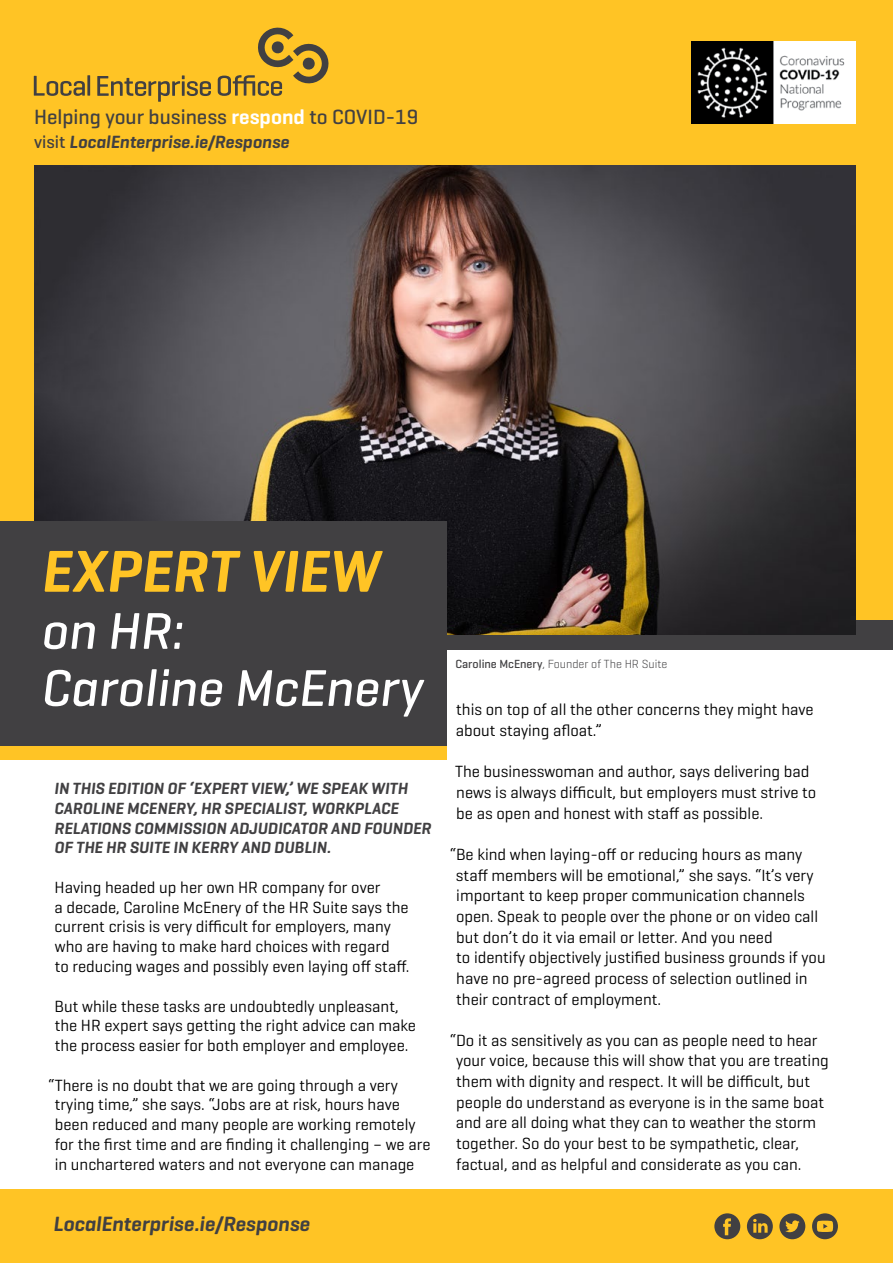
<style>
.page{position:relative;width:893px;height:1263px;background:#fff}
.page>*{position:absolute;margin:0;border:0;box-sizing:border-box;transform-origin:0 0}
.t1{font:italic 600 60px "Geogrotesque";color:#ffc425}
.t2{font:italic 500 52.5px/57px "Geogrotesque";color:#fff}
.t3{font:500 21px "Geogrotesque";color:#414042}
.t4{font:italic 600 21px "Geogrotesque";color:#414042}
.t5{font:italic 600 18px "Geogrotesque";color:#414042}
.t6{font:16.5px/20.7px "Geogrotesque";color:#000}
.t7{font:italic 600 16.5px/19.8px "Geogrotesque";color:#414042}
.t8{font:300 12px "Geogrotesque";color:#414042}
.s1{font-weight:600;color:#fff}
.s2{font-weight:500;font-style:normal}
.s3{font-weight:500}
</style>
<div class="page">
<div style="left:0;top:0;width:893px;height:636px;background:#ffc425"></div>
<div style="left:402px;top:620px;width:491px;height:30px;background:#414042"></div>
<img style="left:34px;top:166px;width:822px;height:469px">
<div style="left:0;top:1189px;width:893px;height:74px;background:#ffc425"></div>
<svg style="left:714px;top:1213px;width:26px;height:26px"></svg>
<svg style="left:747px;top:1213px;width:26px;height:26px"></svg>
<svg style="left:779px;top:1213px;width:26px;height:26px"></svg>
<svg style="left:812px;top:1213px;width:26px;height:26px"></svg>
<div style="left:0;top:521px;width:447px;height:225px;background:#414042"></div>
<div style="left:0;top:746px;width:447px;height:14px;background:#ffc425"></div>
<svg style="left:34px;top:76px;width:51px;height:20px"></svg>
<hr style="left:87px;top:75px;width:3px;height:21px;background:#414042">
<svg style="left:97px;top:75px;width:114px;height:27px"></svg>
<svg style="left:218px;top:27px;width:111px;height:69px"></svg>
<img style="left:692px;top:42px;width:164px;height:82px">
<p class="t3" style="left:34px;top:104px;width:386px">Helping your business <span class="s1">respond</span> to COVID-19</p>
<p class="t5" style="left:34px;top:131px;width:257px"><span class="s2">visit</span> LOCALENTERPRISE.IE/RESPONSE</p>
<h1 class="t1" style="left:40px;top:534px;width:340px">EXPERT VIEW</h1>
<h2 class="t2" style="left:40px;top:601px;width:383px">on HR:<br>Caroline McEnery</h2>
<p class="t7" style="left:54px;top:778px;width:379px">IN THIS EDITION OF ‘EXPERT VIEW,’ WE SPEAK WITH CAROLINE MCENERY, HR SPECIALIST, WORKPLACE RELATIONS COMMISSION ADJUDICATOR AND FOUNDER OF THE HR SUITE IN KERRY AND DUBLIN.</p>
<p class="t6" style="left:54px;top:877px;width:357px;line-height:19.8px">Having headed up her own HR company for over<br>a decade, Caroline McEnery of the HR Suite says the current crisis is very difficult for employers, many who are having to make hard choices with regard<br>to reducing wages and possibly even laying off staff.</p>
<p class="t6" style="left:55px;top:995px;width:363px;line-height:19.8px">But while these tasks are undoubtedly unpleasant, the HR expert says getting the right advice can make the process easier for both employer and employee.</p>
<p class="t6" style="left:55px;top:1074px;width:377px;line-height:19.8px;text-indent:-6px">“There is no doubt that we are going through a very trying time,” she says. “Jobs are at risk, hours have been reduced and many people are working remotely for the first time and are finding it challenging – we are in unchartered waters and not everyone can manage</p>
<p class="t4" style="left:53px;top:1211px;width:258px">LOCALENTERPRISE.IE/RESPONSE</p>
<p class="t8" style="left:455px;top:656px;width:213px"><span class="s3">Caroline McEnery</span>, Founder of The HR Suite</p>
<p class="t6" style="left:456px;top:699px;width:359px">this on top of all the other concerns they might have about staying afloat.”</p>
<p class="t6" style="left:455px;top:761px;width:363px">The businesswoman and author, says delivering bad news is always difficult, but employers must strive to be as open and honest with staff as possible.</p>
<p class="t6" style="left:456px;top:843px;width:371px;text-indent:-6px">“Be kind when laying-off or reducing hours as many staff members will be emotional,” she says. “It’s very important to keep proper communication channels open. Speak to people over the phone or on video call but don’t do it via email or letter. And you need<br>to identify objectively justified business grounds if you have no pre-agreed process of selection outlined in their contract of employment.</p>
<p class="t6" style="left:456px;top:1029px;width:374px;text-indent:-6px">“Do it as sensitively as you can as people need to hear your voice, because this will show that you are treating them with dignity and respect. It will be difficult, but people do understand as everyone is in the same boat and are all doing what they can to weather the storm together. So do your best to be sympathetic, clear, factual, and as helpful and considerate as you can.</p>
</div>
